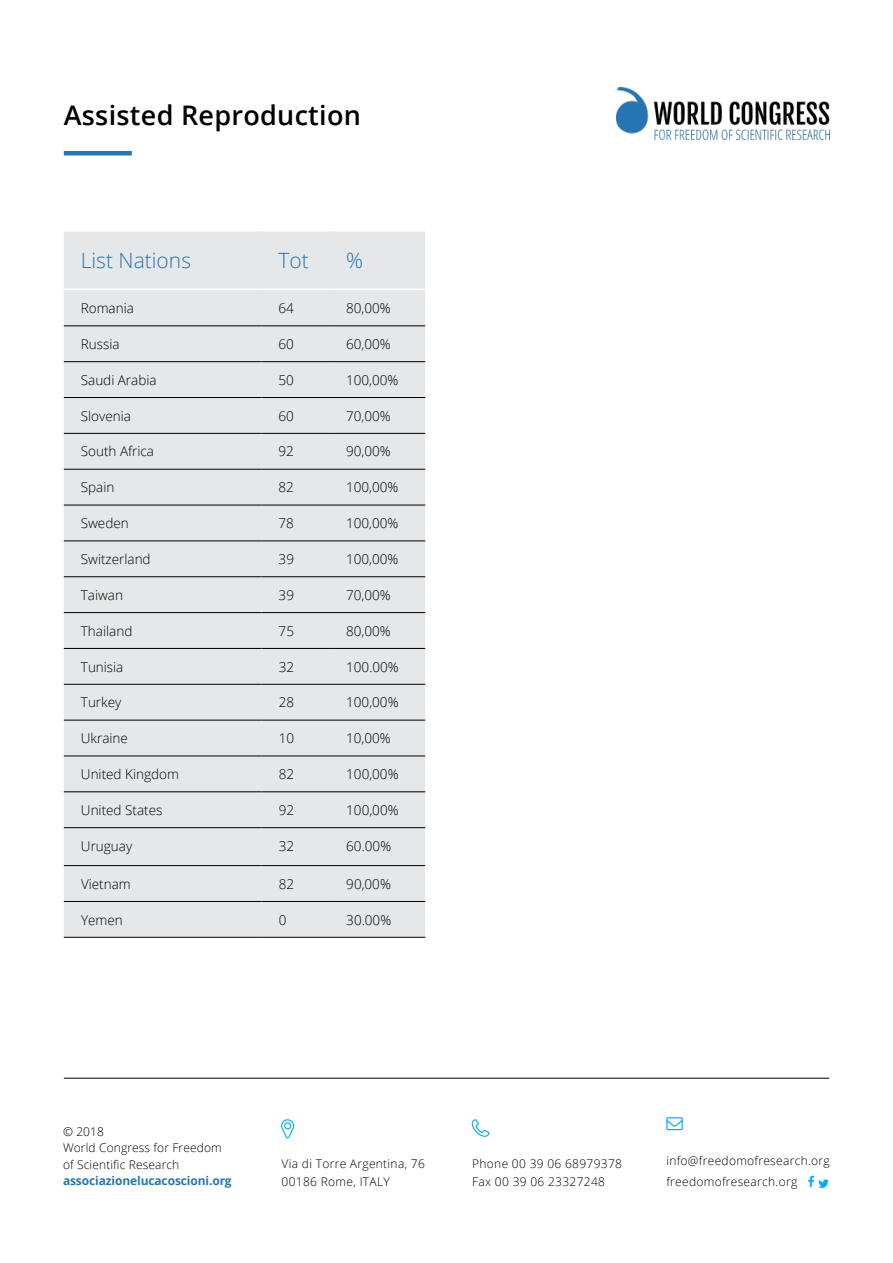
<style>
.page{position:relative;width:893px;height:1263px;background:#fff}
.page>*{position:absolute;margin:0;border:0;box-sizing:border-box;transform-origin:0 0}
.t1{font:600 27px "Open Sans";letter-spacing:.01em;color:#000}
.t2{font:300 21px "Open Sans";color:#2775b3}
.t3{font:300 13.5px "Open Sans";color:#000}
.t4{font:300 12px/18px "Open Sans";letter-spacing:.025em;color:#000}
.t5{font:700 12px "Open Sans";letter-spacing:-.01em;color:#2775b3}
</style>
<div class="page">
<svg style="left:281px;top:1119px;width:14px;height:20px"></svg>
<svg style="left:471px;top:1119px;width:19px;height:18px"></svg>
<hr style="left:64px;top:1078px;width:765px;height:1px;background:#000">
<img style="left:616px;top:87px;width:214px;height:52px">
<hr style="left:64px;top:151px;width:68px;height:4px;background:#2775b3">
<div style="left:64px;top:232px;width:361px;height:705px;background:#e6e7e8"></div>
<hr style="left:64px;top:326px;width:197px;height:1px;background:#000">
<hr style="left:261px;top:326px;width:68px;height:1px;background:#000">
<hr style="left:329px;top:326px;width:96px;height:1px;background:#000">
<hr style="left:64px;top:361px;width:197px;height:1px;background:#000">
<hr style="left:261px;top:361px;width:68px;height:1px;background:#000">
<hr style="left:329px;top:361px;width:96px;height:1px;background:#000">
<hr style="left:64px;top:397px;width:197px;height:1px;background:#000">
<hr style="left:261px;top:397px;width:68px;height:1px;background:#000">
<hr style="left:329px;top:397px;width:96px;height:1px;background:#000">
<hr style="left:64px;top:433px;width:197px;height:1px;background:#000">
<hr style="left:261px;top:433px;width:68px;height:1px;background:#000">
<hr style="left:329px;top:433px;width:96px;height:1px;background:#000">
<hr style="left:64px;top:469px;width:197px;height:1px;background:#000">
<hr style="left:261px;top:469px;width:68px;height:1px;background:#000">
<hr style="left:329px;top:469px;width:96px;height:1px;background:#000">
<hr style="left:64px;top:505px;width:197px;height:1px;background:#000">
<hr style="left:261px;top:505px;width:68px;height:1px;background:#000">
<hr style="left:329px;top:505px;width:96px;height:1px;background:#000">
<hr style="left:64px;top:541px;width:197px;height:1px;background:#000">
<hr style="left:261px;top:541px;width:68px;height:1px;background:#000">
<hr style="left:329px;top:541px;width:96px;height:1px;background:#000">
<hr style="left:64px;top:576px;width:197px;height:1px;background:#000">
<hr style="left:261px;top:576px;width:68px;height:1px;background:#000">
<hr style="left:329px;top:576px;width:96px;height:1px;background:#000">
<hr style="left:64px;top:612px;width:197px;height:1px;background:#000">
<hr style="left:261px;top:612px;width:68px;height:1px;background:#000">
<hr style="left:329px;top:612px;width:96px;height:1px;background:#000">
<hr style="left:64px;top:648px;width:197px;height:1px;background:#000">
<hr style="left:261px;top:648px;width:68px;height:1px;background:#000">
<hr style="left:329px;top:648px;width:96px;height:1px;background:#000">
<hr style="left:64px;top:684px;width:197px;height:1px;background:#000">
<hr style="left:261px;top:684px;width:68px;height:1px;background:#000">
<hr style="left:329px;top:684px;width:96px;height:1px;background:#000">
<hr style="left:64px;top:720px;width:197px;height:1px;background:#000">
<hr style="left:261px;top:720px;width:68px;height:1px;background:#000">
<hr style="left:329px;top:720px;width:96px;height:1px;background:#000">
<hr style="left:64px;top:756px;width:197px;height:1px;background:#000">
<hr style="left:261px;top:756px;width:68px;height:1px;background:#000">
<hr style="left:329px;top:756px;width:96px;height:1px;background:#000">
<hr style="left:64px;top:791px;width:197px;height:1px;background:#000">
<hr style="left:261px;top:791px;width:68px;height:1px;background:#000">
<hr style="left:329px;top:791px;width:96px;height:1px;background:#000">
<hr style="left:64px;top:827px;width:197px;height:1px;background:#000">
<hr style="left:261px;top:827px;width:68px;height:1px;background:#000">
<hr style="left:329px;top:827px;width:96px;height:1px;background:#000">
<hr style="left:64px;top:865px;width:197px;height:1px;background:#000">
<hr style="left:261px;top:865px;width:68px;height:1px;background:#000">
<hr style="left:329px;top:865px;width:96px;height:1px;background:#000">
<hr style="left:64px;top:901px;width:197px;height:1px;background:#000">
<hr style="left:261px;top:901px;width:68px;height:1px;background:#000">
<hr style="left:329px;top:901px;width:96px;height:1px;background:#000">
<hr style="left:64px;top:937px;width:197px;height:1px;background:#000">
<hr style="left:261px;top:937px;width:68px;height:1px;background:#000">
<hr style="left:329px;top:937px;width:96px;height:1px;background:#000">
<hr style="left:64px;top:289px;width:197px;height:1px;background:#fff">
<hr style="left:261px;top:289px;width:68px;height:1px;background:#fff">
<hr style="left:329px;top:289px;width:96px;height:1px;background:#fff">
<h1 class="t1" style="left:64px;top:96px;width:299px">Assisted Reproduction</h1>
<h2 class="t2" style="left:81px;top:246px;width:112px">List Nations</h2>
<h2 class="t2" style="left:279px;top:246px;width:32px">Tot</h2>
<h2 class="t2" style="left:346px;top:246px;width:18px">%</h2>
<p class="t3" style="left:81px;top:299px;width:55px">Romania</p>
<p class="t3" style="left:279px;top:299px;width:17px">64</p>
<p class="t3" style="left:346px;top:299px;width:46px">80,00%</p>
<p class="t3" style="left:81px;top:335px;width:40px">Russia</p>
<p class="t3" style="left:279px;top:335px;width:17px">60</p>
<p class="t3" style="left:346px;top:335px;width:46px">60,00%</p>
<p class="t3" style="left:81px;top:371px;width:77px">Saudi Arabia</p>
<p class="t3" style="left:279px;top:371px;width:17px">50</p>
<p class="t3" style="left:346px;top:371px;width:54px">100,00%</p>
<p class="t3" style="left:81px;top:406px;width:52px">Slovenia</p>
<p class="t3" style="left:279px;top:406px;width:17px">60</p>
<p class="t3" style="left:346px;top:406px;width:46px">70,00%</p>
<p class="t3" style="left:81px;top:442px;width:75px">South Africa</p>
<p class="t3" style="left:279px;top:442px;width:17px">92</p>
<p class="t3" style="left:346px;top:442px;width:46px">90,00%</p>
<p class="t3" style="left:81px;top:478px;width:35px">Spain</p>
<p class="t3" style="left:279px;top:478px;width:17px">82</p>
<p class="t3" style="left:346px;top:478px;width:54px">100,00%</p>
<p class="t3" style="left:81px;top:514px;width:49px">Sweden</p>
<p class="t3" style="left:279px;top:514px;width:17px">78</p>
<p class="t3" style="left:346px;top:514px;width:54px">100,00%</p>
<p class="t3" style="left:81px;top:550px;width:71px">Switzerland</p>
<p class="t3" style="left:279px;top:550px;width:17px">39</p>
<p class="t3" style="left:346px;top:550px;width:54px">100,00%</p>
<p class="t3" style="left:81px;top:586px;width:44px">Taiwan</p>
<p class="t3" style="left:279px;top:586px;width:17px">39</p>
<p class="t3" style="left:346px;top:586px;width:46px">70,00%</p>
<p class="t3" style="left:81px;top:621px;width:53px">Thailand</p>
<p class="t3" style="left:279px;top:621px;width:17px">75</p>
<p class="t3" style="left:346px;top:621px;width:46px">80,00%</p>
<p class="t3" style="left:81px;top:657px;width:44px">Tunisia</p>
<p class="t3" style="left:279px;top:657px;width:17px">32</p>
<p class="t3" style="left:346px;top:657px;width:54px">100.00%</p>
<p class="t3" style="left:81px;top:693px;width:42px">Turkey</p>
<p class="t3" style="left:279px;top:693px;width:17px">28</p>
<p class="t3" style="left:346px;top:693px;width:54px">100,00%</p>
<p class="t3" style="left:81px;top:729px;width:49px">Ukraine</p>
<p class="t3" style="left:279px;top:729px;width:17px">10</p>
<p class="t3" style="left:346px;top:729px;width:46px">10,00%</p>
<p class="t3" style="left:81px;top:765px;width:99px">United Kingdom</p>
<p class="t3" style="left:279px;top:765px;width:17px">82</p>
<p class="t3" style="left:346px;top:765px;width:54px">100,00%</p>
<p class="t3" style="left:81px;top:801px;width:83px">United States</p>
<p class="t3" style="left:279px;top:801px;width:17px">92</p>
<p class="t3" style="left:346px;top:801px;width:54px">100,00%</p>
<p class="t3" style="left:81px;top:837px;width:53px">Uruguay</p>
<p class="t3" style="left:279px;top:837px;width:17px">32</p>
<p class="t3" style="left:346px;top:837px;width:46px">60.00%</p>
<p class="t3" style="left:81px;top:874px;width:51px">Vietnam</p>
<p class="t3" style="left:279px;top:874px;width:17px">82</p>
<p class="t3" style="left:346px;top:874px;width:46px">90,00%</p>
<p class="t3" style="left:81px;top:910px;width:43px">Yemen</p>
<p class="t3" style="left:279px;top:910px;width:9px">0</p>
<p class="t3" style="left:346px;top:910px;width:46px">30.00%</p>
<p class="t4" style="left:63px;top:1123px;width:160px;line-height:16.5px">© 2018<br>World Congress for Freedom of Scientific Research</p>
<p class="t5" style="left:63px;top:1172px;width:170px">associazionelucacoscioni.org</p>
<p class="t4" style="left:282px;top:1154px;width:145px">Via di Torre Argentina, 76<br>00186 Rome, ITALY</p>
<p class="t4" style="left:472px;top:1154px;width:151px">Phone 00 39 06 68979378<br>Fax 00 39 06 23327248</p>
<p class="t4" style="left:666px;top:1150px;width:165px;line-height:21px">info@freedomofresearch.org freedomofresearch.org</p>
</div>
